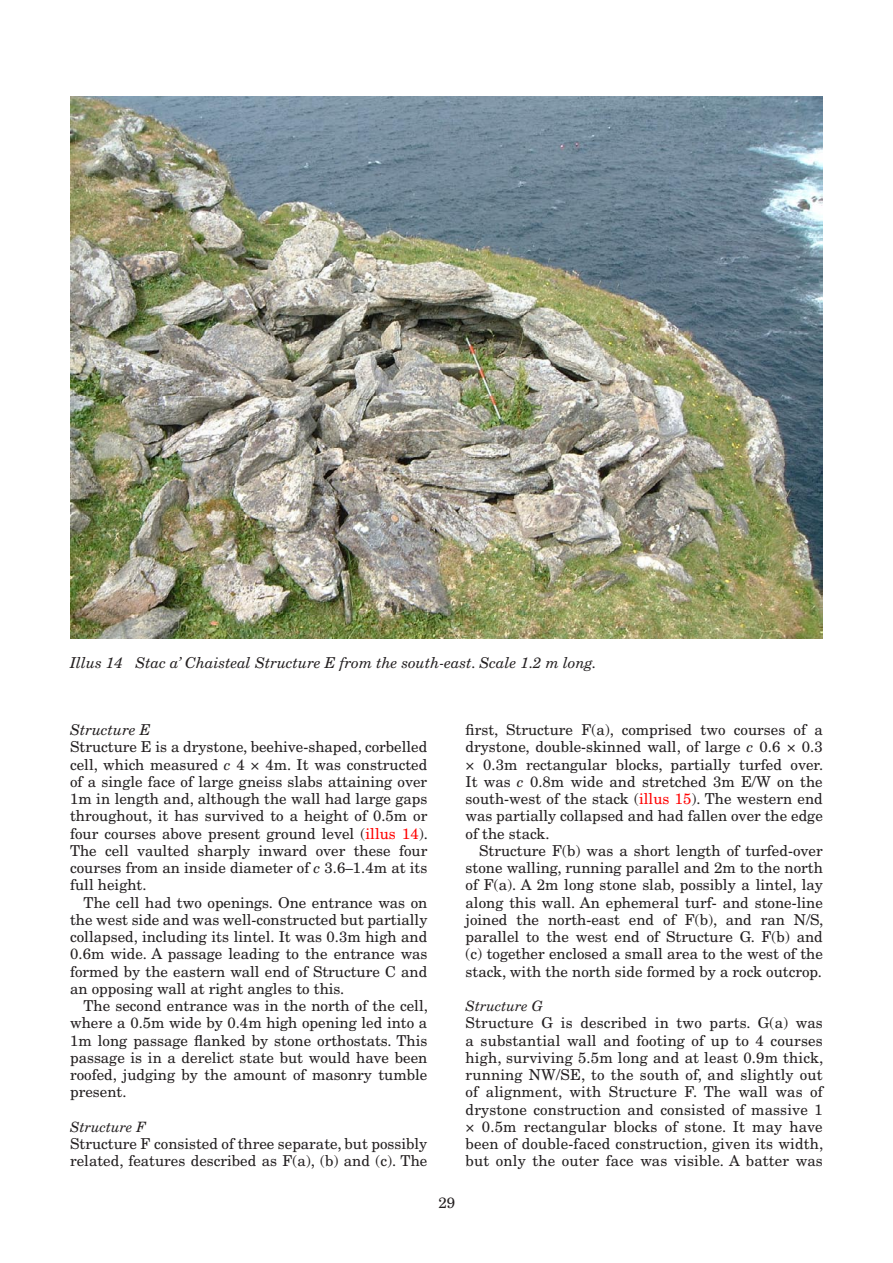
<style>
.page{position:relative;width:893px;height:1263px;background:#fff}
.page>*{position:absolute;margin:0;border:0;box-sizing:border-box;transform-origin:0 0}
.t1{font:15px/17.2px "New Century Schlbk";color:#231f20;text-align:justify}
.t2{font:italic 15px "New Century Schlbk";color:#231f20}
.t3{font:italic 14.25px "New Century Schlbk";color:#231f20}
.s1{font-style:italic}
.s2{color:#f00}
</style>
<div class="page">
<img style="left:70px;top:96px;width:753px;height:543px">
<p class="t2" style="left:70px;top:654px;width:525px">Illus 14 Stac a’ Chaisteal Structure E from the south-east. Scale 1.2 m long.</p>
<p class="t2" style="left:70px;top:721px;width:82px">Structure E</p>
<p class="t1" style="left:70px;top:738px;width:359px">Structure E is a drystone, beehive-shaped, corbelled cell, which measured <span class="s1">c</span> 4 × 4m. It was constructed of a single face of large gneiss slabs attaining over 1m in length and, although the wall had large gaps throughout, it has survived to a height of 0.5m or four courses above present ground level (<span class="s2">illus 14</span>).<br>The cell vaulted sharply inward over these four courses from an inside diameter of <span class="s1">c</span> 3.6–1.4m at its full height.</p>
<p class="t1" style="left:70px;top:893px;width:359px;text-indent:14px">The cell had two openings. One entrance was on the west side and was well-constructed but partially collapsed, including its lintel. It was 0.3m high and 0.6m wide. A passage leading to the entrance was formed by the eastern wall end of Structure C and an opposing wall at right angles to this.</p>
<p class="t1" style="left:70px;top:997px;width:359px;text-indent:14px">The second entrance was in the north of the cell, where a 0.5m wide by 0.4m high opening led into a 1m long passage flanked by stone orthostats. This passage is in a derelict state but would have been roofed, judging by the amount of masonry tumble present.</p>
<p class="t3" style="left:70px;top:1118px;width:77px">Structure F</p>
<p class="t1" style="left:70px;top:1135px;width:359px">Structure F consisted of three separate, but possibly related, features described as F(a), (b) and (c). The</p>
<p class="t1" style="left:466px;top:721px;width:359px">first, Structure F(a), comprised two courses of a drystone, double-skinned wall, of large <span class="s1">c</span> 0.6 × 0.3 × 0.3m rectangular blocks, partially turfed over.<br>It was <span class="s1">c</span> 0.8m wide and stretched 3m E/W on the south-west of the stack (<span class="s2">illus 15</span>). The western end was partially collapsed and had fallen over the edge of the stack.</p>
<p class="t1" style="left:466px;top:842px;width:359px;text-indent:14px">Structure F(b) was a short length of turfed-over stone walling, running parallel and 2m to the north of F(a). A 2m long stone slab, possibly a lintel, lay along this wall. An ephemeral turf- and stone-line joined the north-east end of F(b), and ran N/S, parallel to the west end of Structure G. F(b) and (c) together enclosed a small area to the west of the stack, with the north side formed by a rock outcrop.</p>
<p class="t3" style="left:466px;top:997px;width:79px">Structure G</p>
<p class="t1" style="left:466px;top:1014px;width:359px">Structure G is described in two parts. G(a) was a substantial wall and footing of up to 4 courses high, surviving 5.5m long and at least 0.9m thick, running NW/SE, to the south of, and slightly out of alignment, with Structure F. The wall was of drystone construction and consisted of massive 1 × 0.5m rectangular blocks of stone. It may have been of double-faced construction, given its width, but only the outer face was visible. A batter was</p>
<p class="t1" style="left:439px;top:1194px;width:18px">29</p>
</div>
